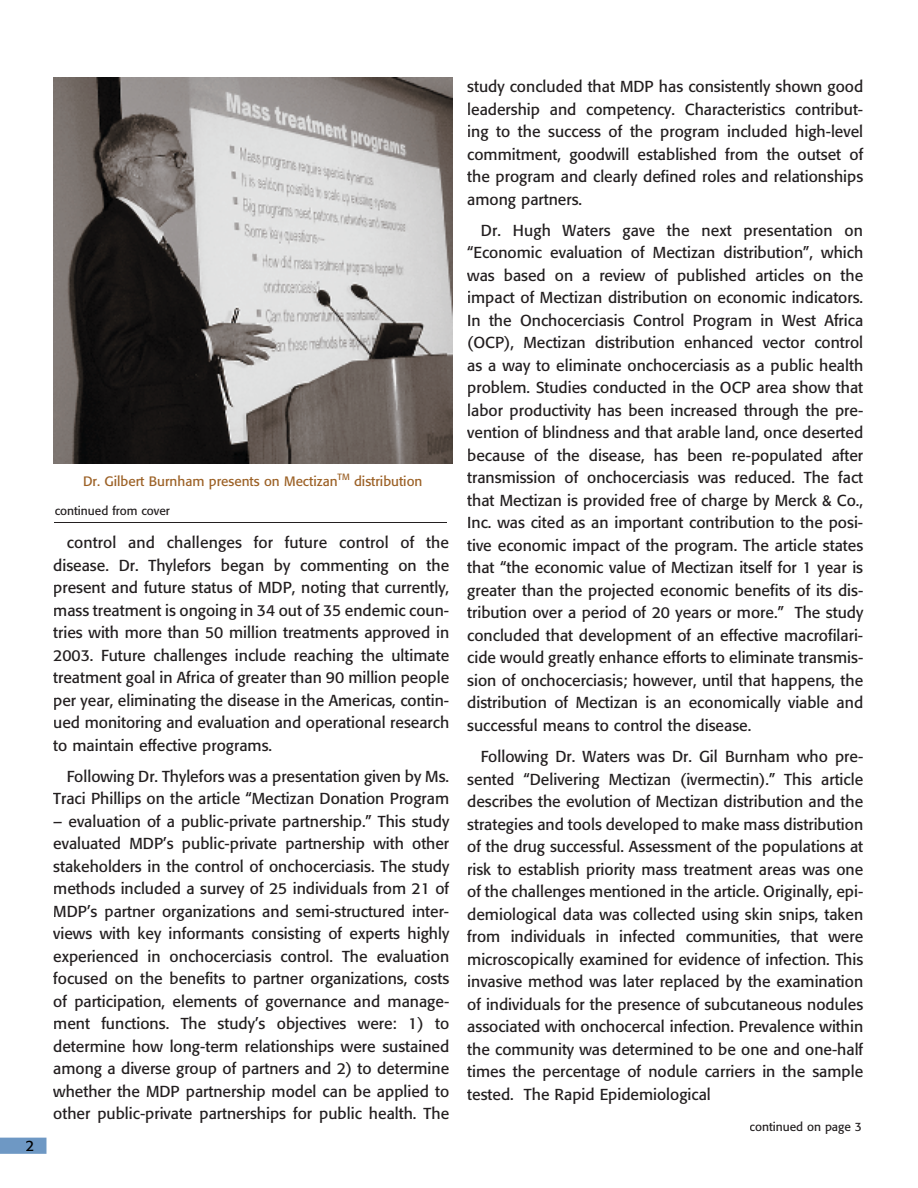
<style>
.page{position:relative;width:918px;height:1188px;background:#fff}
.page>*{position:absolute;margin:0;border:0;box-sizing:border-box;transform-origin:0 0}
.t1{font:15.75px/22.5px "Formata";color:#231f20;text-align:justify}
.t2{font:15px "Formata";color:#000}
.t3{font:13.5px "Formata";color:#9c6126}
.t4{font:12px "Formata";color:#231f20}
</style>
<div class="page">
<svg style="left:0;top:1138px;width:46px;height:16px"></svg>
<div style="left:26px;top:1140px;width:7px;height:11px;background:#6e98c4"></div>
<img style="left:53px;top:78px;width:400px;height:385px">
<hr style="left:55px;top:523px;width:392px;height:1px;background:#231f20">
<p class="t2" style="left:26px;top:1136px;width:10px">2</p>
<p class="t3" style="left:83px;top:473px;width:341px">Dr. Gilbert Burnham presents on Mectizan<sup>TM</sup> distribution</p>
<p class="t4" style="left:55px;top:504px;width:117px">continued from cover</p>
<p class="t1" style="left:53px;top:531px;width:398px;text-indent:14px">control and challenges for future control of the disease. Dr. Thylefors began by commenting on the present and future status of MDP, noting that currently, mass treatment is ongoing in 34 out of 35 endemic coun&shy;tries with more than 50 million treatments approved in 2003. Future challenges include reaching the ultimate treatment goal in Africa of greater than 90 million people per year, eliminating the disease in the Americas, contin&shy;ued monitoring and evaluation and operational research to maintain effective programs.</p>
<p class="t1" style="left:53px;top:765px;width:397px;text-align:right">Following Dr. Thylefors was a presentation given by Ms.<br>Traci Phillips on the article “Mectizan Donation Program</p>
<p class="t1" style="left:53px;top:810px;width:398px">– evaluation of a public-private partnership.” This study evaluated MDP’s public-private partnership with other stakeholders in the control of onchocerciasis. The study methods included a survey of 25 individuals from 21 of MDP’s partner organizations and semi-structured inter&shy;views with key informants consisting of experts highly experienced in onchocerciasis control. The evaluation focused on the benefits to partner organizations, costs of participation, elements of governance and manage&shy;ment functions. The study’s objectives were: 1) to determine how long-term relationships were sustained among a diverse group of partners and 2) to determine whether the MDP partnership model can be applied to other public-private partnerships for public health. The</p>
<p class="t1" style="left:467px;top:75px;width:398px">study concluded that MDP has consistently shown good leadership and competency. Characteristics contribut&shy;ing to the success of the program included high-level commitment, goodwill established from the outset of the program and clearly defined roles and relationships among partners.</p>
<p class="t1" style="left:467px;top:219px;width:398px;text-indent:14px">Dr. Hugh Waters gave the next presentation on “Economic evaluation of Mectizan distribution”, which was based on a review of published articles on the impact of Mectizan distribution on economic indicators.<br>In the Onchocerciasis Control Program in West Africa (OCP), Mectizan distribution enhanced vector control as a way to eliminate onchocerciasis as a public health problem. Studies conducted in the OCP area show that labor productivity has been increased through the pre&shy;vention of blindness and that arable land, once deserted because of the disease, has been re-populated after transmission of onchocerciasis was reduced. The fact that Mectizan is provided free of charge by Merck &amp; Co., Inc. was cited as an important contribution to the posi&shy;tive economic impact of the program. The article states that “the economic value of Mectizan itself for 1 year is greater than the projected economic benefits of its dis&shy;tribution over a period of 20 years or more.” The study concluded that development of an effective macrofilari&shy;cide would greatly enhance efforts to eliminate transmis&shy;sion of onchocerciasis; however, until that happens, the distribution of Mectizan is an economically viable and successful means to control the disease.</p>
<p class="t1" style="left:467px;top:745px;width:398px;text-indent:14px">Following Dr. Waters was Dr. Gil Burnham who pre&shy;sented “Delivering Mectizan (ivermectin).” This article describes the evolution of Mectizan distribution and the strategies and tools developed to make mass distribution of the drug successful. Assessment of the populations at risk to establish priority mass treatment areas was one of the challenges mentioned in the article. Originally, epi&shy;demiological data was collected using skin snips, taken from individuals in infected communities, that were microscopically examined for evidence of infection. This invasive method was later replaced by the examination of individuals for the presence of subcutaneous nodules associated with onchocercal infection. Prevalence within the community was determined to be one and one-half times the percentage of nodule carriers in the sample tested. The Rapid Epidemiological</p>
<p class="t4" style="left:750px;top:1120px;width:114px">continued on page 3</p>
</div>
